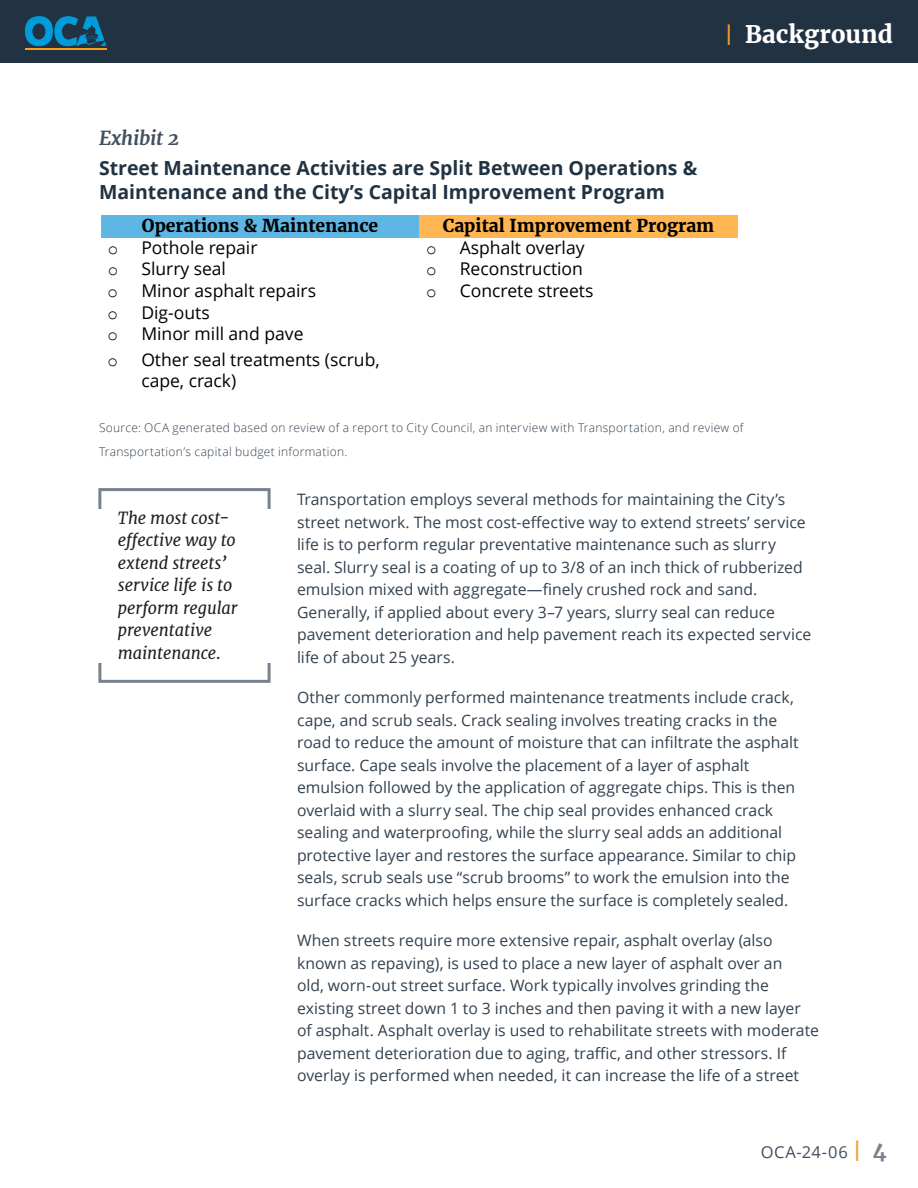
<style>
.page{position:relative;width:918px;height:1188px;background:#fff}
.page>*{position:absolute;margin:0;border:0;box-sizing:border-box;transform-origin:0 0}
.t1{font:700 24px "Merriweather";letter-spacing:.005em;color:#fff}
.Exhibit_Title{font:700 19.5px/24px "Open Sans";color:#213242}
.Exhibit_Number{font:italic 700 19.5px "Merriweather";letter-spacing:-.01em;color:#41505e}
.t2{font:17.55px/21px "Open Sans";color:#000}
.t3{font:700 17.55px "Merriweather";color:#000}
.t4{font:17.55px "Courier New";color:#000}
.Finding_1_Pullout_Bo{font:italic 16.5px/22.5px "Merriweather";letter-spacing:-.005em;color:#231f20}
.t5{font:16.5px "Open Sans";letter-spacing:.035em;color:#41505e}
.Body{font:15.75px/22.5px "Open Sans";color:#324150}
.Exhibit_Source{font:300 12px/24px "Open Sans";letter-spacing:.025em;color:#324150}
.s1{font-weight:400;font-size:21px;color:#f89c27}
.s2{font-family:"Merriweather";font-size:21px;color:#f89c27}
.s3{font-family:"Merriweather";font-weight:700;font-size:21px;color:#78828f}
</style>
<div class="page">
<div style="left:0;top:0;width:918px;height:63px;background:#213242"></div>
<hr style="left:25px;top:49px;width:82px;height:1px;background:#f99d1f">
<svg style="left:25px;top:16px;width:81px;height:30px"></svg>
<div style="left:101px;top:215px;width:318px;height:22px;background:#5eb6e4"></div>
<div style="left:419px;top:215px;width:319px;height:22px;background:#ffb652"></div>
<div style="left:98px;top:488px;width:173px;height:195px;border:3px solid #78828f"></div>
<div style="left:92px;top:510px;width:18px;height:153px;background:#fff"></div>
<div style="left:261px;top:509px;width:18px;height:153px;background:#fff"></div>
<h1 class="t1" style="left:724px;top:18px;width:170px"><span class="s1">|</span> Background</h1>
<p class="Exhibit_Number" style="left:99px;top:125px;width:82px">Exhibit 2</p>
<p class="Exhibit_Title" style="left:99px;top:156px;width:600px">Street Maintenance Activities are Split Between Operations &amp;<br>Maintenance and the City’s Capital Improvement Program</p>
<p class="t3" style="left:142px;top:214px;width:238px">Operations &amp; Maintenance</p>
<p class="t3" style="left:443px;top:214px;width:273px">Capital Improvement Program</p>
<p class="t4" style="left:108px;top:237px;width:12px">o</p>
<p class="t2" style="left:141px;top:236px;width:118px">Pothole repair</p>
<p class="t4" style="left:426px;top:237px;width:12px">o</p>
<p class="t2" style="left:460px;top:236px;width:126px">Asphalt overlay</p>
<p class="t4" style="left:108px;top:259px;width:12px">o</p>
<p class="t2" style="left:141px;top:258px;width:86px">Slurry seal</p>
<p class="t4" style="left:426px;top:259px;width:12px">o</p>
<p class="t2" style="left:460px;top:258px;width:125px">Reconstruction</p>
<p class="t4" style="left:108px;top:281px;width:12px">o</p>
<p class="t2" style="left:141px;top:280px;width:176px">Minor asphalt repairs</p>
<p class="t4" style="left:426px;top:281px;width:12px">o</p>
<p class="t2" style="left:460px;top:280px;width:135px">Concrete streets</p>
<p class="t4" style="left:108px;top:303px;width:12px">o</p>
<p class="t2" style="left:141px;top:302px;width:70px">Dig-outs</p>
<p class="t4" style="left:108px;top:324px;width:12px">o</p>
<p class="t2" style="left:141px;top:323px;width:164px">Minor mill and pave</p>
<p class="t4" style="left:108px;top:350px;width:12px">o</p>
<p class="t2" style="left:141px;top:349px;width:240px">Other seal treatments (scrub, cape, crack)</p>
<p class="Exhibit_Source" style="left:99px;top:415px;width:646px">Source: OCA generated based on review of a report to City Council, an interview with Transportation, and review of<br>Transportation’s capital budget information.</p>
<p class="Body" style="left:297px;top:488px;width:516px">Transportation employs several methods for maintaining the City’s street network. The most cost-effective way to extend streets’ service life is to perform regular preventative maintenance such as slurry seal. Slurry seal is a coating of up to 3/8 of an inch thick of rubberized emulsion mixed with aggregate—finely crushed rock and sand.<br>Generally, if applied about every 3–7 years, slurry seal can reduce pavement deterioration and help pavement reach its expected service life of about 25 years.</p>
<p class="Body" style="left:297px;top:686px;width:503px">Other commonly performed maintenance treatments include crack, cape, and scrub seals. Crack sealing involves treating cracks in the road to reduce the amount of moisture that can infiltrate the asphalt surface. Cape seals involve the placement of a layer of asphalt emulsion followed by the application of aggregate chips. This is then overlaid with a slurry seal. The chip seal provides enhanced crack sealing and waterproofing, while the slurry seal adds an additional protective layer and restores the surface appearance. Similar to chip seals, scrub seals use “scrub brooms” to work the emulsion into the surface cracks which helps ensure the surface is completely sealed.</p>
<p class="Body" style="left:297px;top:929px;width:524px">When streets require more extensive repair, asphalt overlay (also known as repaving), is used to place a new layer of asphalt over an<br>old, worn-out street surface. Work typically involves grinding the existing street down 1 to 3 inches and then paving it with a new layer of asphalt. Asphalt overlay is used to rehabilitate streets with moderate pavement deterioration due to aging, traffic, and other stressors. If overlay is performed when needed, it can increase the life of a street</p>
<p class="Finding_1_Pullout_Bo" style="left:118px;top:506px;width:121px">The most cost&shy;effective way to extend streets’ service life is to perform regular preventative maintenance.</p>
<p class="t5" style="left:761px;top:1140px;width:127px">OCA-24-06 <span class="s2">|</span> <span class="s3">4</span></p>
</div>
